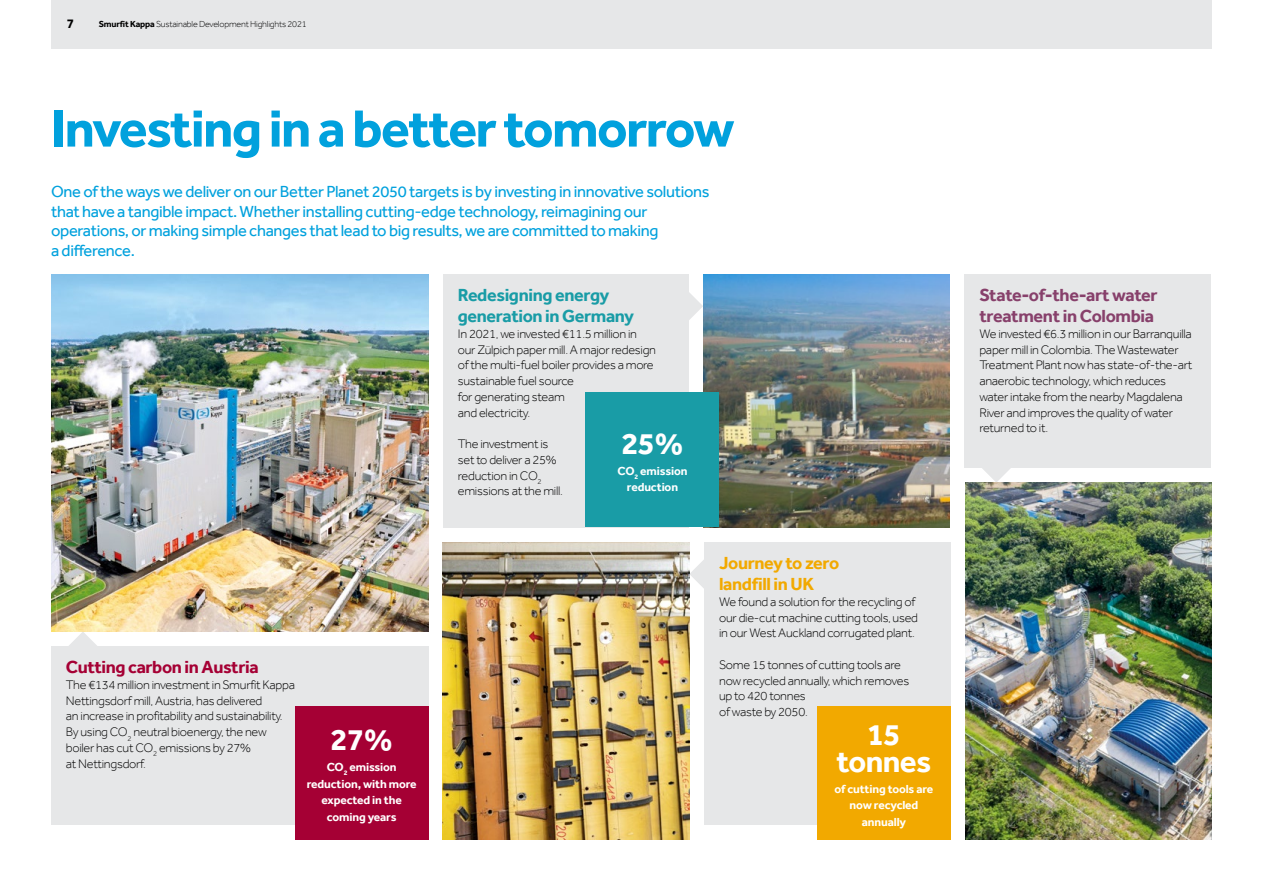
<style>
.page{position:relative;width:1263px;height:893px;background:#fff}
.page>*{position:absolute;margin:0;border:0;box-sizing:border-box;transform-origin:0 0}
.t1{font:700 54px "Effra";letter-spacing:-.03em;color:#01a1dd}
.t2{font:700 31.5px/27px "Effra";letter-spacing:-.02em;color:#fff;text-align:center}
.t3{font:700 18px/21px "Effra";letter-spacing:-.02em;color:#87406b}
.t4{font:700 18px/21px "Effra";letter-spacing:-.02em;color:#199ca6}
.t5{font:700 18px/21px "Effra";letter-spacing:-.02em;color:#f2a900}
.t6{font:700 18px "Effra";letter-spacing:-.02em;color:#a50034}
.t7{font:16.5px/19.5px "Effra";letter-spacing:-.02em;color:#01a1dd}
.t8{font:700 13.5px "Effra";color:#000}
.t9{font:300 12.75px/15.8px "Effra";letter-spacing:-.02em;color:#000}
.t10{font:700 12px/16.5px "Effra";letter-spacing:-.01em;color:#fff;text-align:center}
.t11{font:300 9px "Effra";letter-spacing:-.02em;color:#000}
.s1{font-weight:700}
</style>
<div class="page">
<svg style="left:68px;top:631px;width:30px;height:15px"></svg>
<div style="left:51px;top:0;width:1161px;height:49px;background:#e6e7e8"></div>
<img style="left:51px;top:274px;width:377px;height:357px">
<img style="left:703px;top:274px;width:246px;height:253px">
<svg style="left:981px;top:468px;width:30px;height:15px"></svg>
<svg style="left:688px;top:291px;width:15px;height:30px"></svg>
<svg style="left:689px;top:559px;width:15px;height:30px"></svg>
<img style="left:965px;top:483px;width:247px;height:357px">
<img style="left:443px;top:542px;width:246px;height:298px">
<div style="left:51px;top:646px;width:377px;height:179px;background:#e6e7e8"></div>
<div style="left:964px;top:274px;width:247px;height:194px;background:#e6e7e8"></div>
<div style="left:704px;top:542px;width:247px;height:283px;background:#e6e7e8"></div>
<div style="left:443px;top:274px;width:245px;height:253px;background:#e6e7e8"></div>
<div style="left:586px;top:393px;width:133px;height:134px;background:#199ca6"></div>
<div style="left:817px;top:706px;width:134px;height:134px;background:#f2a900"></div>
<div style="left:295px;top:706px;width:133px;height:134px;background:#a50034"></div>
<p class="t8" style="left:67px;top:15px;width:9px">7</p>
<p class="t11" style="left:99px;top:19px;width:209px"><span class="s1">Smurfit Kappa</span> Sustainable Development Highlights 2021</p>
<h1 class="t1" style="left:51px;top:96px;width:685px">Investing in a better tomorrow</h1>
<p class="t7" style="left:51px;top:182px;width:660px">One of the ways we deliver on our Better Planet 2050 targets is by investing in innovative solutions that have a tangible impact. Whether installing cutting-edge technology, reimagining our operations, or making simple changes that lead to big results, we are committed to making<br>a difference.</p>
<h3 class="t6" style="left:66px;top:656px;width:194px">Cutting carbon in Austria</h3>
<p class="t9" style="left:66px;top:677px;width:231px">The €134 million investment in Smurfit Kappa Nettingsdorf mill, Austria, has delivered<br>an increase in profitability and sustainability.<br>By using CO<sub>2</sub> neutral bioenergy, the new boiler has cut CO<sub>2</sub> emissions by 27%<br>at Nettingsdorf.</p>
<h2 class="t2" style="left:331px;top:726px;width:64px">27%</h2>
<p class="t10" style="left:307px;top:758px;width:111px">CO<sub>2</sub> emission reduction, with more expected in the coming years</p>
<h3 class="t4" style="left:458px;top:284px;width:178px">Redesigning energy generation in Germany</h3>
<p class="t9" style="left:458px;top:326px;width:200px">In 2021, we invested €11.5 million in our Zülpich paper mill. A major redesign of the multi-fuel boiler provides a more sustainable fuel source<br>for generating steam<br>and electricity.</p>
<p class="t9" style="left:458px;top:436px;width:107px">The investment is set to deliver a 25% reduction in CO<sub>2 </sub>emissions at the mill.</p>
<h2 class="t2" style="left:621px;top:429px;width:64px">25%</h2>
<p class="t10" style="left:617px;top:462px;width:71px">CO<sub>2</sub> emission reduction</p>
<h3 class="t5" style="left:719px;top:552px;width:122px">Journey to zero landfill in UK</h3>
<p class="t9" style="left:719px;top:594px;width:200px">We found a solution for the recycling of our die-cut machine cutting tools, used in our West Auckland corrugated plant.</p>
<p class="t9" style="left:719px;top:657px;width:192px">Some 15 tonnes of cutting tools are now recycled annually, which removes up to 420 tonnes<br>of waste by 2050.</p>
<h2 class="t2" style="left:837px;top:720px;width:96px">15 tonnes</h2>
<p class="t10" style="left:835px;top:780px;width:100px">of cutting tools are now recycled annually</p>
<h3 class="t3" style="left:979px;top:284px;width:180px">State-of-the-art water treatment in Colombia</h3>
<p class="t9" style="left:979px;top:326px;width:215px">We invested €6.3 million in our Barranquilla paper mill in Colombia. The Wastewater Treatment Plant now has state-of-the-art anaerobic technology, which reduces water intake from the nearby Magdalena River and improves the quality of water returned to it.</p>
</div>
